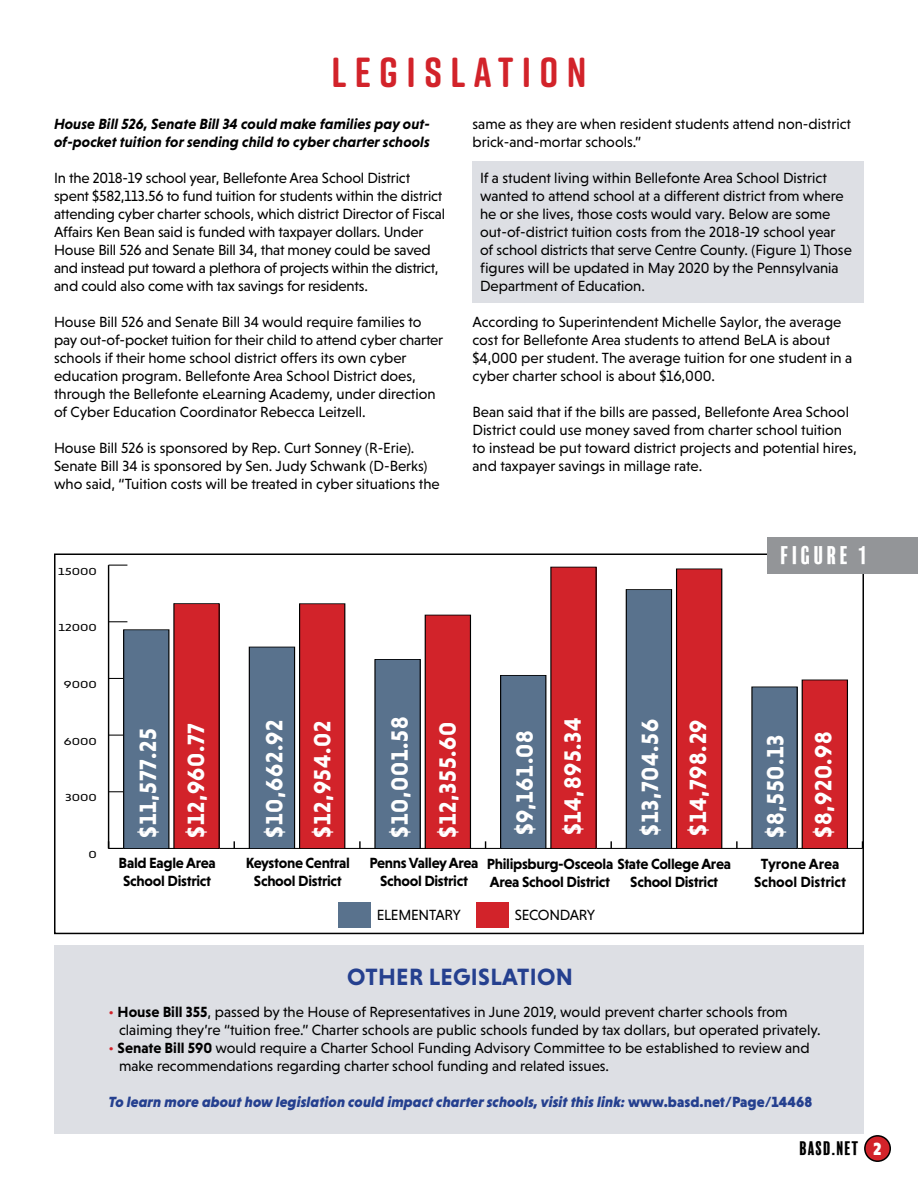
<style>
.page{position:relative;width:918px;height:1188px;background:#fff}
.page>*{position:absolute;margin:0;border:0;box-sizing:border-box;transform-origin:0 0}
.t1{font:700 42px "Rift Soft";letter-spacing:.2em;color:#d2232a}
.t2{font:700 24px/48px "Niveau Grotesk";letter-spacing:.03em;color:#fff}
.t3{font:700 24px "Niveau Grotesk";letter-spacing:.015em;color:#25408f}
.t4{font:23.55px "Balboa Plus Fill";letter-spacing:.1em;color:#fff}
.t5{font:18px "Balboa Plus Fill";color:#000}
.t6{font:15px/18px "Niveau Grotesk";color:#000}
.t7{font:700 15px/18px "Niveau Grotesk";letter-spacing:-.02em;color:#000;text-align:center}
.t8{font:italic 700 15px/18px "Niveau Grotesk";color:#000}
.t9{font:italic 900 15px "Niveau Grotesk";color:#25408f}
.t10{font:700 15px/18px "Niveau Grotesk";color:#000;text-align:center}
.t11{font:15px "Niveau Grotesk";letter-spacing:-.02em;color:#000}
.t12{font:15px "Niveau Grotesk";letter-spacing:-.025em;color:#000}
.t13{font:10.35px "Niveau Grotesk";color:#000;scale:1.38 1}
.s1{color:#d2232a}
.s2{font-weight:700}
.s3{font-style:normal}
.s4{font-family:"Niveau Grotesk";font-weight:900;color:#fff}
</style>
<div class="page">
<div style="left:472px;top:161px;width:392px;height:141px;background:#dddfe4"></div>
<div style="left:54px;top:554px;width:810px;height:380px;border:2px solid #000"></div>
<div style="left:768px;top:537px;width:150px;height:36px;background:#939598"></div>
<div style="left:54px;top:945px;width:810px;height:189px;background:#dddfe4"></div>
<hr style="left:109px;top:848px;width:754px;height:1px;background:#000">
<svg style="left:359px;top:841px;width:2px;height:7px"></svg>
<hr style="left:108px;top:565px;width:1px;height:283px;background:#000">
<svg style="left:108px;top:841px;width:15px;height:8px"></svg>
<svg style="left:109px;top:791px;width:14px;height:1px"></svg>
<svg style="left:109px;top:735px;width:14px;height:1px"></svg>
<svg style="left:109px;top:678px;width:14px;height:1px"></svg>
<svg style="left:109px;top:621px;width:18px;height:1px"></svg>
<svg style="left:109px;top:565px;width:18px;height:1px"></svg>
<div style="left:174px;top:604px;width:45px;height:244px;background:#d2232a"></div>
<div style="left:300px;top:604px;width:45px;height:244px;background:#d2232a"></div>
<div style="left:299px;top:603px;width:46px;height:246px;border:1px solid #000"></div>
<div style="left:425px;top:615px;width:45px;height:233px;background:#d2232a"></div>
<div style="left:425px;top:615px;width:46px;height:234px;border:1px solid #000"></div>
<div style="left:551px;top:567px;width:45px;height:281px;background:#d2232a"></div>
<div style="left:677px;top:569px;width:45px;height:279px;background:#d2232a"></div>
<div style="left:676px;top:569px;width:46px;height:280px;border:1px solid #000"></div>
<div style="left:802px;top:680px;width:45px;height:168px;background:#d2232a"></div>
<div style="left:802px;top:680px;width:46px;height:169px;border:1px solid #000"></div>
<div style="left:124px;top:630px;width:45px;height:218px;background:#59728d"></div>
<div style="left:123px;top:629px;width:46px;height:220px;border:1px solid #000"></div>
<div style="left:249px;top:647px;width:46px;height:201px;background:#59728d"></div>
<div style="left:249px;top:647px;width:46px;height:202px;border:1px solid #000"></div>
<div style="left:375px;top:660px;width:45px;height:188px;background:#59728d"></div>
<div style="left:375px;top:659px;width:46px;height:190px;border:1px solid #000"></div>
<div style="left:501px;top:675px;width:45px;height:173px;background:#59728d"></div>
<div style="left:500px;top:675px;width:46px;height:174px;border:1px solid #000"></div>
<div style="left:626px;top:590px;width:46px;height:258px;background:#59728d"></div>
<div style="left:626px;top:589px;width:46px;height:260px;border:1px solid #000"></div>
<div style="left:752px;top:687px;width:45px;height:161px;background:#59728d"></div>
<div style="left:338px;top:902px;width:32px;height:26px;background:#59728d"></div>
<div style="left:476px;top:902px;width:32px;height:26px;background:#d2232a"></div>
<div style="left:865px;top:1136px;width:25px;height:25px;background:#d2232a;border-radius:50%"></div>
<div style="left:864px;top:1135px;width:27px;height:27px;border:2px solid #000;border-radius:50%"></div>
<h1 class="t1" style="left:331px;top:42px;width:257px">LEGISLATION</h1>
<p class="t8" style="left:54px;top:115px;width:378px">House Bill 526, Senate Bill 34 could make families pay out&shy;of-pocket tuition for sending child to cyber charter schools</p>
<p class="t6" style="left:54px;top:169px;width:393px">In the 2018-19 school year, Bellefonte Area School District spent $582,113.56 to fund tuition for students within the district attending cyber charter schools, which district Director of Fiscal Affairs Ken Bean said is funded with taxpayer dollars. Under House Bill 526 and Senate Bill 34, that money could be saved and instead put toward a plethora of projects within the district, and could also come with tax savings for residents.</p>
<p class="t6" style="left:54px;top:313px;width:391px">House Bill 526 and Senate Bill 34 would require families to pay out-of-pocket tuition for their child to attend cyber charter schools if their home school district offers its own cyber education program. Bellefonte Area School District does, through the Bellefonte eLearning Academy, under direction of Cyber Education Coordinator Rebecca Leitzell.</p>
<p class="t6" style="left:54px;top:439px;width:387px">House Bill 526 is sponsored by Rep. Curt Sonney (R-Erie).<br>Senate Bill 34 is sponsored by Sen. Judy Schwank (D-Berks) who said, “Tuition costs will be treated in cyber situations the</p>
<p class="t6" style="left:472px;top:115px;width:380px">same as they are when resident students attend non-district brick-and-mortar schools.”</p>
<p class="t6" style="left:480px;top:169px;width:373px">If a student living within Bellefonte Area School District wanted to attend school at a different district from where he or she lives, those costs would vary. Below are some out-of-district tuition costs from the 2018-19 school year of school districts that serve Centre County. (Figure 1) Those figures will be updated in May 2020 by the Pennsylvania Department of Education.</p>
<p class="t6" style="left:472px;top:313px;width:381px">According to Superintendent Michelle Saylor, the average cost for Bellefonte Area students to attend BeLA is about $4,000 per student. The average tuition for one student in a cyber charter school is about $16,000.</p>
<p class="t6" style="left:472px;top:403px;width:386px">Bean said that if the bills are passed, Bellefonte Area School District could use money saved from charter school tuition to instead be put toward district projects and potential hires, and taxpayer savings in millage rate.</p>
<p class="t13" style="left:58px;top:565px;width:30px">15000</p>
<p class="t13" style="left:59px;top:622px;width:29px">12000</p>
<p class="t13" style="left:64px;top:679px;width:25px">9000</p>
<p class="t13" style="left:64px;top:735px;width:25px">6000</p>
<p class="t13" style="left:65px;top:792px;width:25px">3000</p>
<h2 class="t2" style="left:124px;top:838px;width:116px;rotate:-90deg">$11,577.25 $12,960.77</h2>
<h3 class="t4" style="left:781px;top:542px;width:89px">FIGURE 1</h3>
<h2 class="t2" style="left:250px;top:838px;width:119px;rotate:-90deg">$10,662.92 $12,954.02</h2>
<h2 class="t2" style="left:375px;top:838px;width:122px;rotate:-90deg">$10,001.58 $12,355.60</h2>
<h2 class="t2" style="left:501px;top:835px;width:120px;rotate:-90deg">$9,161.08 $14,895.34</h2>
<h2 class="t2" style="left:626px;top:836px;width:118px;rotate:-90deg">$13,704.56 $14,798.29</h2>
<h2 class="t2" style="left:751px;top:838px;width:107px;rotate:-90deg">$8,550.13 $8,920.98</h2>
<p class="t13" style="left:88px;top:849px;width:8px">0</p>
<p class="t7" style="left:119px;top:854px;width:99px">Bald Eagle Area<br>School District</p>
<p class="t7" style="left:246px;top:854px;width:106px">Keystone Central<br>School District</p>
<p class="t7" style="left:369px;top:854px;width:111px">Penns Valley Area<br>School District</p>
<p class="t7" style="left:487px;top:855px;width:246px;text-align:left">Philipsburg-Osceola State College Area<br>Area School District</p>
<p class="t7" style="left:630px;top:873px;width:89px">School District</p>
<p class="t11" style="left:377px;top:906px;width:86px">ELEMENTARY</p>
<p class="t12" style="left:515px;top:906px;width:82px">SECONDARY</p>
<p class="t10" style="left:754px;top:855px;width:94px">Tyrone Area<br>School District</p>
<h2 class="t3" style="left:347px;top:963px;width:228px">OTHER LEGISLATION</h2>
<p class="t6" style="left:119px;top:1003px;width:703px;text-indent:-10px"><span class="s1">•</span> <span class="s2">House Bill 355</span>, passed by the House of Representatives in June 2019, would prevent charter schools from claiming they’re “tuition free.” Charter schools are public schools funded by tax dollars, but operated privately.</p>
<p class="t6" style="left:119px;top:1039px;width:692px;text-indent:-10px"><span class="s1">•</span> <span class="s2">Senate Bill 590</span> would require a Charter School Funding Advisory Committee to be established to review and make recommendations regarding charter school funding and related issues.</p>
<p class="t9" style="left:109px;top:1093px;width:705px">To learn more about how legislation could impact charter schools, visit this link: <span class="s3">www.basd.net/Page/14468</span></p>
<p class="t5" style="left:800px;top:1138px;width:83px">BASD.NET <span class="s4">2</span></p>
</div>
